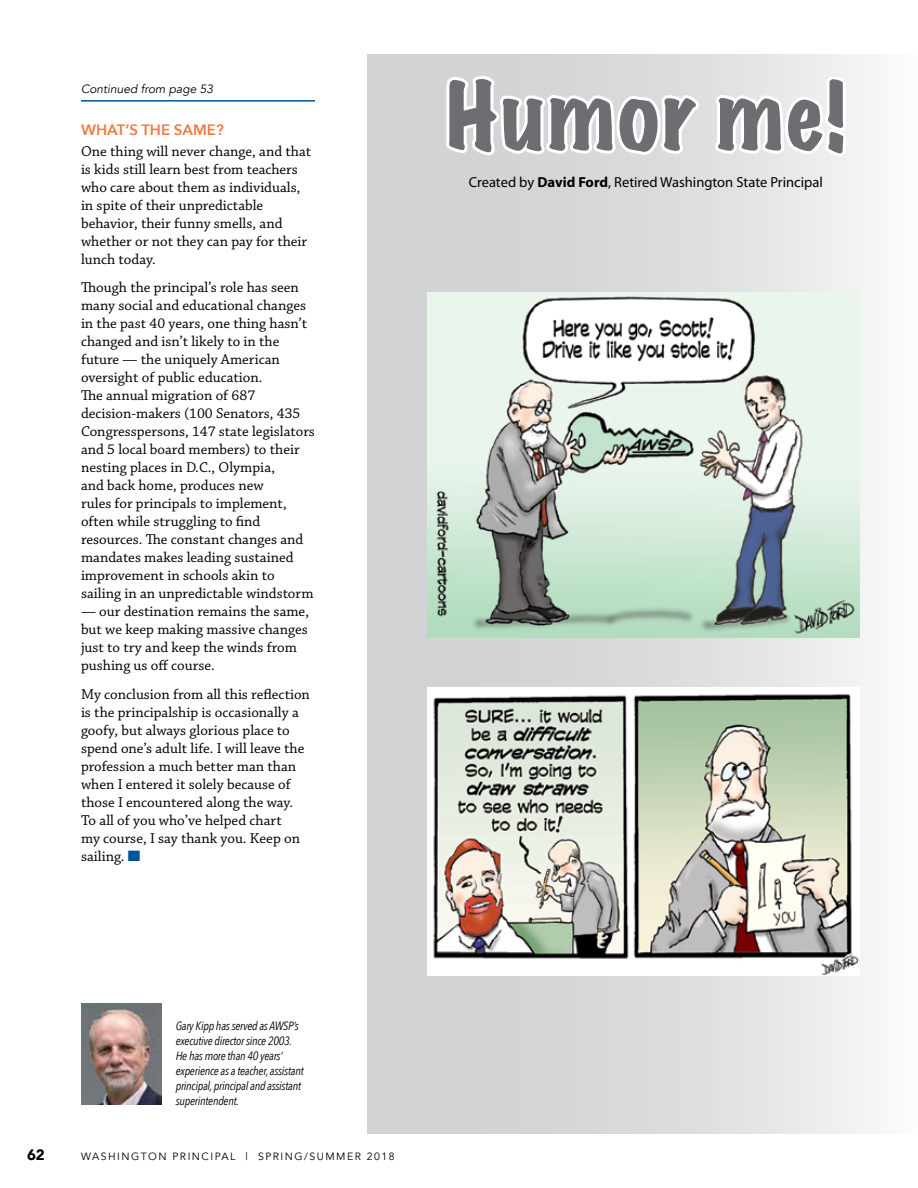
<style>
.page{position:relative;width:918px;height:1188px;background:#fff}
.page>*{position:absolute;margin:0;border:0;box-sizing:border-box;transform-origin:0 0}
.t1{font:expanded 84px "Marker Felt";letter-spacing:.045em;color:#6d6e71}
.t2{font:15px/18px "Chaparral Pro";color:#000}
.t3{font:600 15px "Avenir Next";color:#ee7a3e}
.t4{font:900 15px "Avenir";color:#000}
.t5{font:14.55px "Myriad Pro";color:#000}
.t6{font:italic 12px/15px "Avenir Next Condensed";letter-spacing:-.02em;color:#000}
.t7{font:italic 12px "Avenir";color:#000}
.t8{font:10.5px "Avenir";letter-spacing:.14em;color:#000}
.s1{font-weight:700}
.s2{color:#005596}
</style>
<div class="page">
<div style="left:367px;top:54px;width:551px;height:1080px;background:linear-gradient(to right,#c8cbcc,#f3f4f4)"></div>
<img style="left:81px;top:1004px;width:81px;height:101px">
<hr style="left:81px;top:100px;width:234px;height:2px;background:#005596">
<img style="left:427px;top:293px;width:432px;height:344px">
<img style="left:427px;top:688px;width:432px;height:288px">
<svg style="left:443px;top:71px;width:257px;height:88px"></svg>
<svg style="left:710px;top:72px;width:140px;height:89px"></svg>
<p class="t7" style="left:81px;top:82px;width:134px">Continued from page 53</p>
<h1 class="t1" style="left:447px;top:50px;width:400px">Humor me!</h1>
<p class="t5" style="left:469px;top:173px;width:356px">Created by <span class="s1">David Ford</span>, Retired Washington State Principal</p>
<p class="t3" style="left:81px;top:117px;width:144px">WHAT’S THE SAME?</p>
<p class="t2" style="left:81px;top:143px;width:232px">One thing will never change, and that is kids still learn best from teachers who care about them as individuals, in spite of their unpredictable behavior, their funny smells, and whether or not they can pay for their lunch today.</p>
<p class="t2" style="left:81px;top:279px;width:236px">Though the principal’s role has seen many social and educational changes in the past 40 years, one thing hasn’t changed and isn’t likely to in the future — the uniquely American oversight of public education.<br>The annual migration of 687 decision-makers (100 Senators, 435<br>Congresspersons, 147 state legislators and 5 local board members) to their nesting places in D.C., Olympia,<br>and back home, produces new<br>rules for principals to implement, often while struggling to find resources. The constant changes and mandates makes leading sustained improvement in schools akin to sailing in an unpredictable windstorm</p>
<p class="t2" style="left:81px;top:603px;width:230px">— our destination remains the same, but we keep making massive changes just to try and keep the winds from pushing us off course.</p>
<p class="t2" style="left:81px;top:686px;width:230px">My conclusion from all this reflection is the principalship is occasionally a goofy, but always glorious place to spend one’s adult life. I will leave the profession a much better man than when I entered it solely because of those I encountered along the way.<br>To all of you who’ve helped chart<br>my course, I say thank you. Keep on sailing. <span class="s2">■</span></p>
<p class="t6" style="left:176px;top:1018px;width:129px">Gary Kipp has served as AWSP’s executive director since 2003.<br>He has more than 40 years’ experience as a teacher, assistant principal, principal and assistant superintendent.</p>
<p class="t4" style="left:27px;top:1142px;width:19px">62</p>
<p class="t8" style="left:81px;top:1150px;width:315px">WASHINGTON PRINCIPAL | SPRING/SUMMER 2018</p>
</div>
